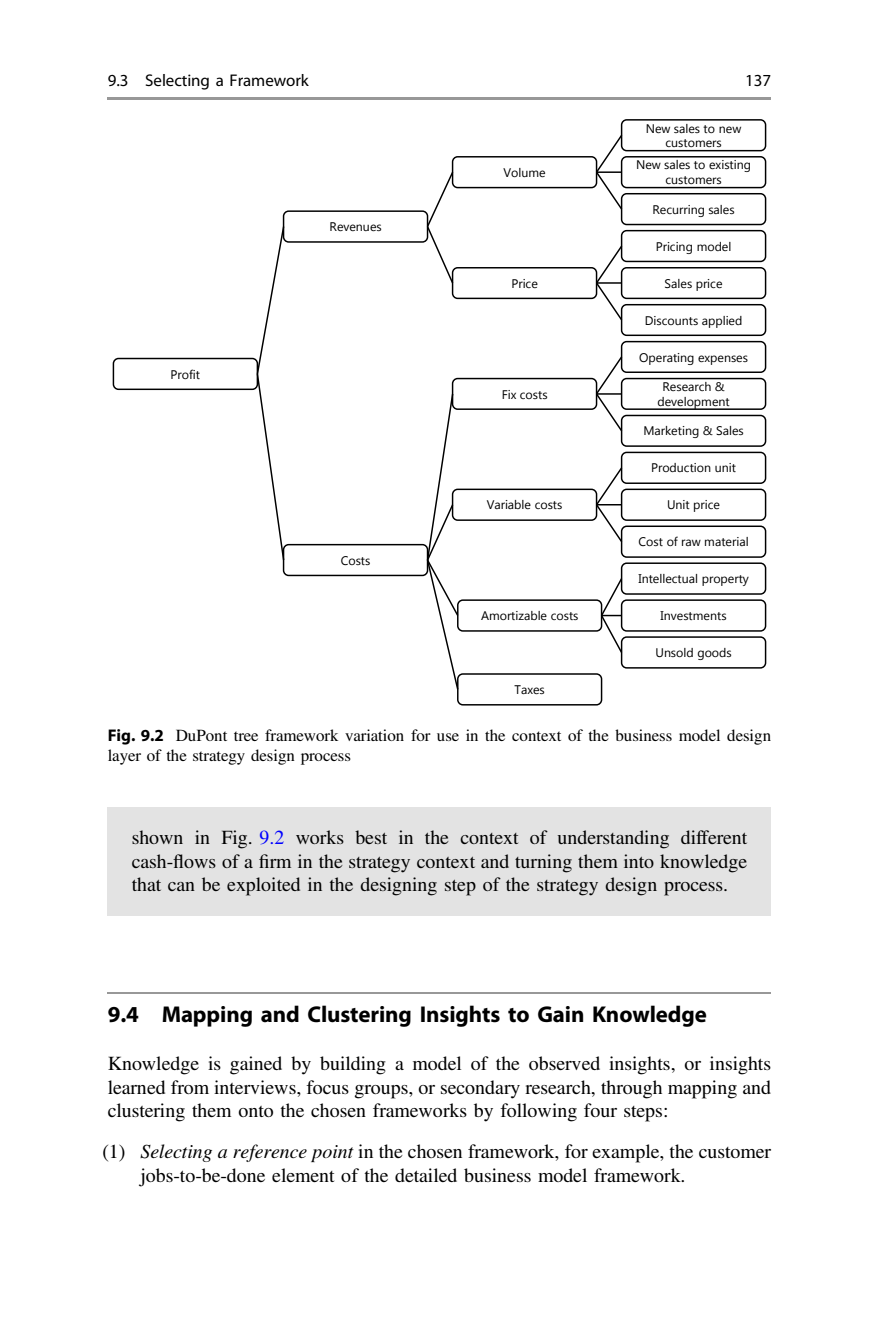
<style>
.page{position:relative;width:879px;height:1333px;background:#fff}
.page>*{position:absolute;margin:0;border:0;box-sizing:border-box;transform-origin:0 0}
.t1{font:23px "Adv OT3 b 30 f 6 db.B8";color:#000}
.t2{font:20px/23.8px "Adv TT5 ada 87 cc 6";color:#000;text-align:justify}
.t3{font:17px/20px "Adv TT5 ada 87 cc 6";color:#000}
.t4{font:17px "Adv OT46 dcae 819";color:#000}
.t5{font:12.4px/14.8px "Segoe UI6";color:#000;text-align:center}
.s1{font-family:"Adv OT3 b 30 f 6 db.B8"}
.s2{color:#00f}
.s3{font-family:"Adv GTIMES R2"}
.s4{font-family:"Adv TT5 ada 87 cc+fb 2"}
.s5{font-family:"Adv T Tf 2 e 4 df 62.I6"}
</style>
<div class="page">
<div style="left:108px;top:807px;width:663px;height:108px;background:#e3e3e3"></div>
<hr style="left:108px;top:992px;width:663px;height:2px;background:#989898">
<div style="left:113px;top:358px;width:145px;height:32px;border:1px solid #000;border-radius:5px"></div>
<div style="left:283px;top:210px;width:145px;height:33px;border:1px solid #000;border-radius:5px"></div>
<div style="left:283px;top:544px;width:145px;height:32px;border:1px solid #000;border-radius:5px"></div>
<div style="left:452px;top:156px;width:145px;height:32px;border:1px solid #000;border-radius:5px"></div>
<div style="left:452px;top:267px;width:145px;height:32px;border:1px solid #000;border-radius:5px"></div>
<div style="left:621px;top:230px;width:145px;height:32px;border:1px solid #000;border-radius:5px"></div>
<div style="left:621px;top:267px;width:145px;height:32px;border:1px solid #000;border-radius:5px"></div>
<div style="left:621px;top:304px;width:145px;height:32px;border:1px solid #000;border-radius:5px"></div>
<div style="left:621px;top:341px;width:145px;height:32px;border:1px solid #000;border-radius:5px"></div>
<div style="left:621px;top:378px;width:145px;height:32px;border:1px solid #000;border-radius:5px"></div>
<div style="left:621px;top:415px;width:145px;height:32px;border:1px solid #000;border-radius:5px"></div>
<div style="left:621px;top:451px;width:145px;height:33px;border:1px solid #000;border-radius:5px"></div>
<div style="left:621px;top:488px;width:145px;height:33px;border:1px solid #000;border-radius:5px"></div>
<div style="left:452px;top:378px;width:145px;height:32px;border:1px solid #000;border-radius:5px"></div>
<div style="left:452px;top:488px;width:145px;height:33px;border:1px solid #000;border-radius:5px"></div>
<div style="left:457px;top:599px;width:145px;height:32px;border:1px solid #000;border-radius:5px"></div>
<div style="left:457px;top:673px;width:145px;height:32px;border:1px solid #000;border-radius:5px"></div>
<div style="left:621px;top:599px;width:145px;height:32px;border:1px solid #000;border-radius:5px"></div>
<div style="left:621px;top:636px;width:145px;height:32px;border:1px solid #000;border-radius:5px"></div>
<svg style="left:256px;top:225px;width:29px;height:336px"></svg>
<svg style="left:425px;top:170px;width:29px;height:115px"></svg>
<svg style="left:594px;top:355px;width:30px;height:78px"></svg>
<svg style="left:594px;top:244px;width:30px;height:78px"></svg>
<svg style="left:425px;top:392px;width:35px;height:299px"></svg>
<div style="left:621px;top:156px;width:145px;height:32px;border:1px solid #000;border-radius:5px"></div>
<div style="left:621px;top:193px;width:145px;height:32px;border:1px solid #000;border-radius:5px"></div>
<div style="left:621px;top:119px;width:145px;height:32px;border:1px solid #000;border-radius:5px"></div>
<svg style="left:594px;top:133px;width:30px;height:78px"></svg>
<div style="left:621px;top:525px;width:145px;height:33px;border:1px solid #000;border-radius:5px"></div>
<div style="left:621px;top:562px;width:145px;height:32px;border:1px solid #000;border-radius:5px"></div>
<svg style="left:594px;top:466px;width:30px;height:77px"></svg>
<svg style="left:599px;top:576px;width:24px;height:78px"></svg>
<hr style="left:108px;top:98px;width:663px;height:2px;background:#989898">
<p class="t4" style="left:108px;top:74px;width:202px">9.3 Selecting a Framework</p>
<p class="t4" style="left:745px;top:74px;width:27px">137</p>
<p class="t5" style="left:171px;top:368px;width:31px">Profit</p>
<p class="t5" style="left:329px;top:220px;width:54px">Revenues</p>
<p class="t5" style="left:341px;top:554px;width:31px">Costs</p>
<p class="t5" style="left:503px;top:166px;width:44px">Volume</p>
<p class="t5" style="left:511px;top:277px;width:28px">Price</p>
<p class="t5" style="left:502px;top:388px;width:47px">Fix costs</p>
<p class="t5" style="left:487px;top:498px;width:77px">Variable costs</p>
<p class="t5" style="left:481px;top:609px;width:99px">Amortizable costs</p>
<p class="t5" style="left:514px;top:683px;width:32px">Taxes</p>
<p class="t5" style="left:646px;top:122px;width:97px">New sales to new customers</p>
<p class="t5" style="left:636px;top:159px;width:116px">New sales to existing customers</p>
<p class="t5" style="left:652px;top:203px;width:84px">Recurring sales</p>
<p class="t5" style="left:655px;top:240px;width:77px">Pricing model</p>
<p class="t5" style="left:664px;top:277px;width:59px">Sales price</p>
<p class="t5" style="left:645px;top:314px;width:99px">Discounts applied</p>
<p class="t5" style="left:639px;top:351px;width:110px">Operating expenses</p>
<p class="t5" style="left:657px;top:380px;width:74px">Research &amp; development</p>
<p class="t5" style="left:643px;top:425px;width:102px">Marketing &amp; Sales</p>
<p class="t5" style="left:651px;top:462px;width:87px">Production unit</p>
<p class="t5" style="left:667px;top:498px;width:55px">Unit price</p>
<p class="t5" style="left:638px;top:535px;width:112px">Cost of raw material</p>
<p class="t5" style="left:638px;top:572px;width:112px">Intellectual property</p>
<p class="t5" style="left:660px;top:609px;width:68px">Investments</p>
<p class="t5" style="left:655px;top:646px;width:78px">Unsold goods</p>
<p class="t3" style="left:108px;top:727px;width:665px"><span class="s1">Fig. 9.2</span> DuPont tree framework variation for use in the context of the business model design layer of the strategy design process</p>
<p class="t2" style="left:132px;top:826px;width:617px">shown in Fig. <span class="s2">9.2</span> works best in the context of understanding different cash-<span class="s3">fl</span>ows of a <span class="s4">fi</span>rm in the strategy context and turning them into knowledge that can be exploited in the designing step of the strategy design process.</p>
<p class="t1" style="left:108px;top:1005px;width:600px">9.4 Mapping and Clustering Insights to Gain Knowledge</p>
<p class="t2" style="left:108px;top:1052px;width:665px">Knowledge is gained by building a model of the observed insights, or insights learned from interviews, focus groups, or secondary research, through mapping and clustering them onto the chosen frameworks by following four steps:</p>
<p class="t2" style="left:140px;top:1141px;width:632px;text-indent:-38px">(1) <span class="s5">Selecting a reference point</span> in the chosen framework, for example, the customer jobs-to-be-done element of the detailed business model framework.</p>
</div>
